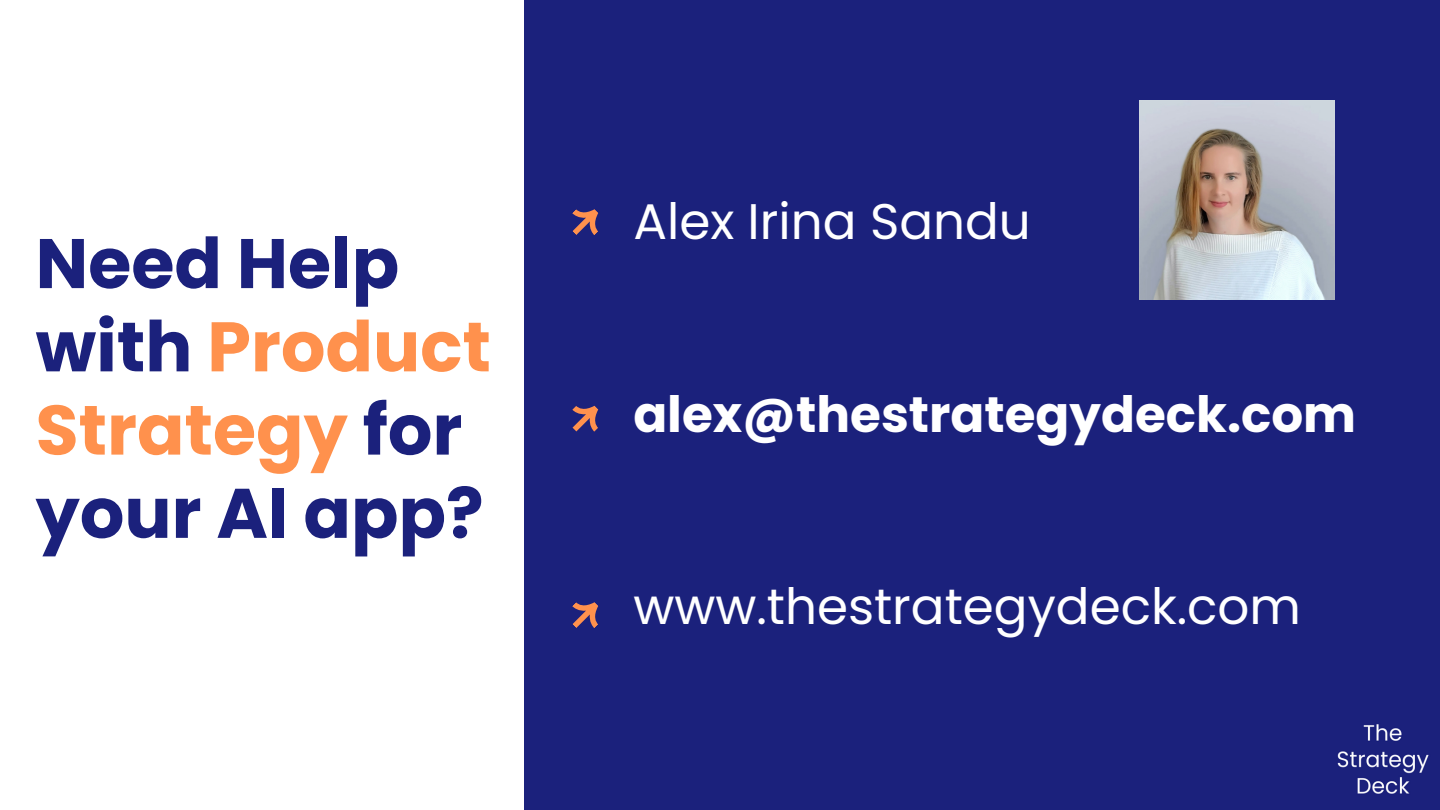
<style>
.page{position:relative;width:1440px;height:810px;background:#1b217c}
.page>*{position:absolute;margin:0;border:0;box-sizing:border-box;transform-origin:0 0}
.t1{font:700 70px/83.2px "Poppins";color:#1b217c}
.t2{font:50px "Poppins";color:#fff}
.t3{font:700 50px "Poppins";color:#fff}
.s1{color:#ff914d}
</style>
<div class="page">
<div style="left:0;top:0;width:524px;height:810px;background:#fff"></div>
<img style="left:1337px;top:724px;width:92px;height:70px">
<svg style="left:572px;top:209px;width:27px;height:26px"></svg>
<svg style="left:572px;top:405px;width:27px;height:27px"></svg>
<svg style="left:572px;top:602px;width:27px;height:26px"></svg>
<img style="left:1139px;top:100px;width:195px;height:199px">
<p class="t1" style="left:36px;top:222px;width:457px">Need Help with <span class="s1">Product<br>Strategy</span> for your AI app?</p>
<p class="t2" style="left:633px;top:186px;width:399px">Alex Irina Sandu</p>
<p class="t3" style="left:633px;top:379px;width:724px">alex@thestrategydeck.com</p>
<p class="t2" style="left:633px;top:572px;width:669px">www.thestrategydeck.com</p>
</div>
